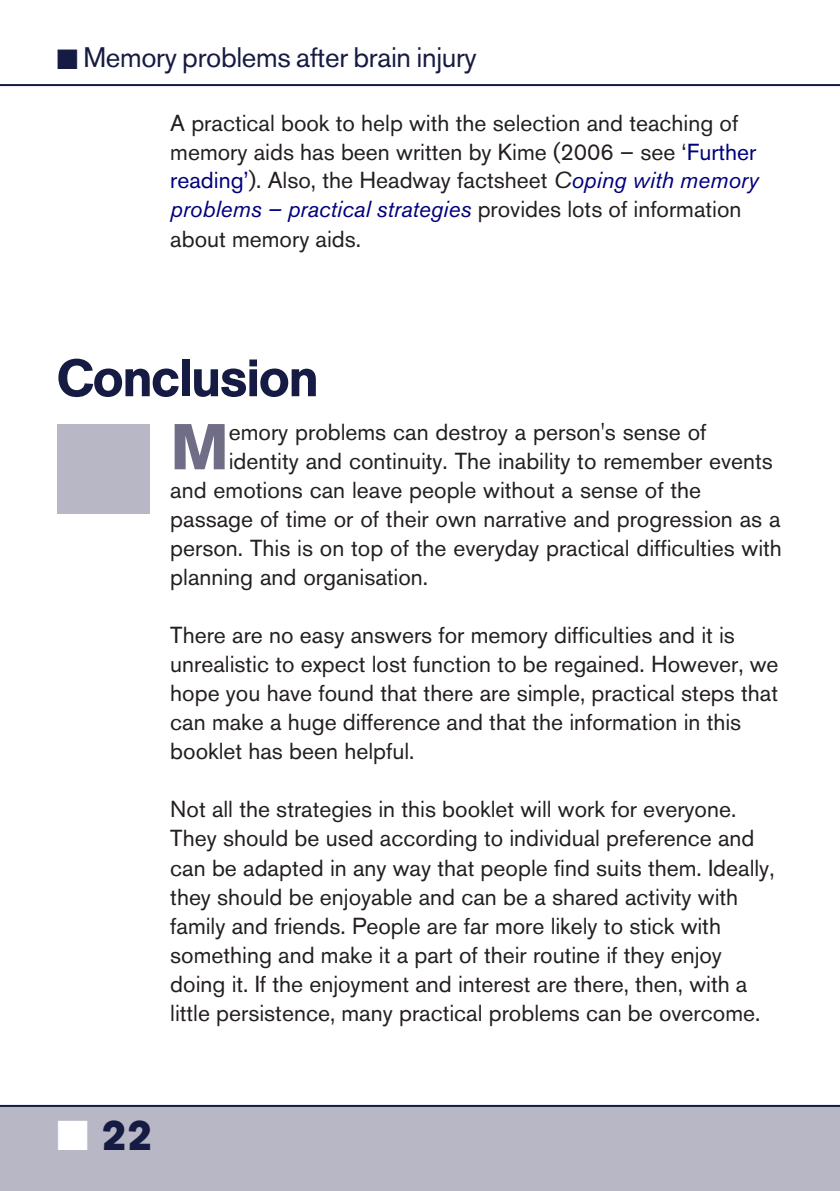
<style>
.page{position:relative;width:840px;height:1191px;background:#fff}
.page>*{position:absolute;margin:0;border:0;box-sizing:border-box;transform-origin:0 0}
.t1{font:700 64px "Akzidenz Grotesk BE";color:#706d87}
.t2{font:500 52px "AG Book BQ";letter-spacing:-.01em;color:#151b42}
.t3{font:700 42px "AG Book BQ";color:#151b42}
.t4{font:28px "Akzidenz Grotesk BE";letter-spacing:-.01em;color:#151b42}
.t5{font:23px/29px "Akzidenz Grotesk BE";color:#231f20}
.s1{color:#00007d}
.s2{font-style:italic}
.s3{font-style:italic;color:#00007d}
.s4{color:#fff}
</style>
<div class="page">
<div style="left:0;top:1106px;width:839px;height:85px;background:#b8b7c5"></div>
<hr style="left:0;top:84px;width:839px;height:2px;background:#151b42">
<hr style="left:0;top:1105px;width:839px;height:2px;background:#151b42">
<div style="left:57px;top:424px;width:92px;height:90px;background:#b8b7c5"></div>
<p class="t4" style="left:57px;top:47px;width:421px">■ Memory problems after brain injury</p>
<p class="t5" style="left:170px;top:111px;width:589px">A practical book to help with the selection and teaching of memory aids has been written by Kime (2006 – see ‘<span class="s1">Further reading’</span>). Also, the Headway factsheet <span class="s2">C</span><span class="s3">oping with memory problems – practical strategies</span> provides lots of information about memory aids.</p>
<h2 class="t2" style="left:57px;top:350px;width:263px">Conclusion</h2>
<h1 class="t1" style="left:170px;top:422px;width:60px">M</h1>
<p class="t5" style="left:229px;top:420px;width:479px">emory problems can destroy a person's sense of</p>
<p class="t5" style="left:229px;top:449px;width:545px">identity and continuity. The inability to remember events</p>
<p class="t5" style="left:170px;top:478px;width:532px">and emotions can leave people without a sense of the</p>
<p class="t5" style="left:170px;top:507px;width:611px">passage of time or of their own narrative and progression as a</p>
<p class="t5" style="left:170px;top:536px;width:612px">person. This is on top of the everyday practical difficulties with</p>
<p class="t5" style="left:170px;top:565px;width:259px">planning and organisation.</p>
<p class="t5" style="left:170px;top:623px;width:609px">There are no easy answers for memory difficulties and it is unrealistic to expect lost function to be regained. However, we hope you have found that there are simple, practical steps that can make a huge difference and that the information in this booklet has been helpful.</p>
<p class="t5" style="left:170px;top:797px;width:605px">Not all the strategies in this booklet will work for everyone.<br>They should be used according to individual preference and can be adapted in any way that people find suits them. Ideally, they should be enjoyable and can be a shared activity with family and friends. People are far more likely to stick with something and make it a part of their routine if they enjoy doing it. If the enjoyment and interest are there, then, with a little persistence, many practical problems can be overcome.</p>
<h3 class="t3" style="left:57px;top:1112px;width:97px"><span class="s4">■</span> 22</h3>
</div>
